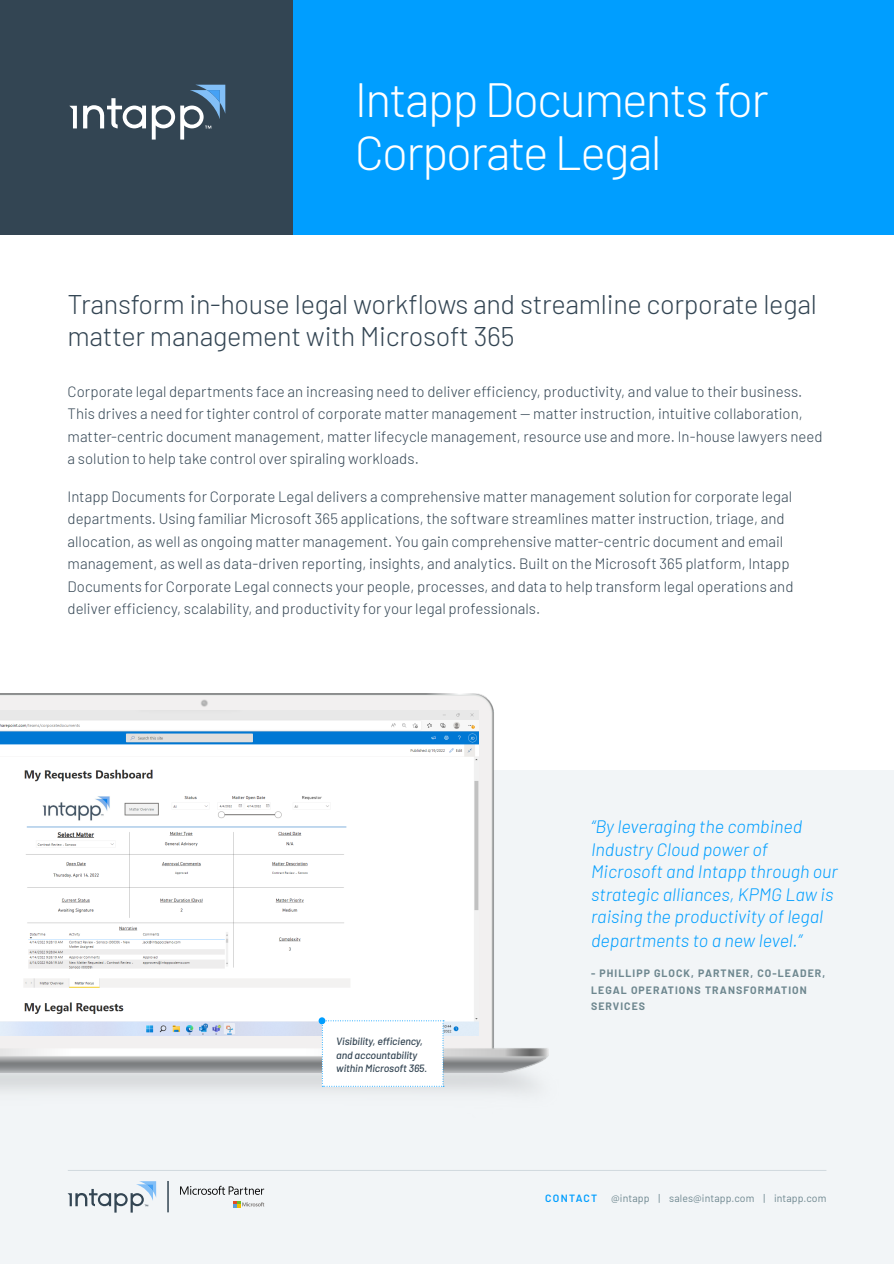
<style>
.page{position:relative;width:894px;height:1264px;background:#fff}
.page>*{position:absolute;margin:0;border:0;box-sizing:border-box;transform-origin:0 0}
.head{font:300 48px/52.5px "Barlow";letter-spacing:-.035em;color:#fff}
.title_subtitle{font:300 27px/31.5px "Barlow";letter-spacing:-.01em;color:#334553}
.body{font:italic 300 18px/22.8px "Barlow";color:#009eff}
.intro{font:300 15px/22.5px "Barlow";color:#334553}
.body-2{font:700 10.5px/16.5px "Barlow";letter-spacing:.1em;color:#6e878f}
.t1{font:italic 500 10.5px/13.5px "Barlow";letter-spacing:-.01em;color:#334553}
.t2{font:10.5px "Barlow";letter-spacing:.01em;color:#6e878f}
.s1{font-weight:600;color:#009eff}
</style>
<div class="page">
<div style="left:0;top:770px;width:893px;height:494px;background:#f2f5f7"></div>
<img style="left:0;top:693px;width:547px;height:379px">
<img style="left:0;top:711px;width:478px;height:324px">
<div style="left:322px;top:1020px;width:122px;height:67px;background:#fff"></div>
<div style="left:318px;top:1017px;width:7px;height:7px;background:#009eff;border-radius:50%"></div>
<div style="left:291px;top:0;width:602px;height:234px;background:#009eff"></div>
<div style="left:0;top:0;width:292px;height:234px;background:#334553"></div>
<svg style="left:69px;top:106px;width:8px;height:22px"></svg>
<svg style="left:83px;top:98px;width:63px;height:30px"></svg>
<svg style="left:152px;top:85px;width:73px;height:55px"></svg>
<hr style="left:68px;top:1170px;width:758px;height:1px;background:#d1d9de">
<svg style="left:180px;top:1185px;width:84px;height:9px"></svg>
<svg style="left:234px;top:1201px;width:30px;height:6px"></svg>
<svg style="left:68px;top:1181px;width:88px;height:31px"></svg>
<hr style="left:167px;top:1181px;width:2px;height:31px;background:#334553">
<p class="head" style="left:354px;top:70px;width:415px">Intapp Documents for<br>Corporate Legal</p>
<p class="title_subtitle" style="left:68px;top:287px;width:750px">Transform in-house legal workflows and streamline corporate legal matter management with Microsoft 365</p>
<p class="intro" style="left:68px;top:379px;width:756px">Corporate legal departments face an increasing need to deliver efficiency, productivity, and value to their business.<br>This drives a need for tighter control of corporate matter management — matter instruction, intuitive collaboration, matter-centric document management, matter lifecycle management, resource use and more. In-house lawyers need a solution to help take control over spiraling workloads.</p>
<p class="intro" style="left:68px;top:484px;width:727px">Intapp Documents for Corporate Legal delivers a comprehensive matter management solution for corporate legal departments. Using familiar Microsoft 365 applications, the software streamlines matter instruction, triage, and allocation, as well as ongoing matter management. You gain comprehensive matter-centric document and email management, as well as data-driven reporting, insights, and analytics. Built on the Microsoft 365 platform, Intapp Documents for Corporate Legal connects your people, processes, and data to help transform legal operations and deliver efficiency, scalability, and productivity for your legal professionals.</p>
<p class="t1" style="left:336px;top:1034px;width:92px">Visibility, efficiency, and accountability within Microsoft 365.</p>
<p class="body" style="left:591px;top:814px;width:248px">“By leveraging the combined<br>Industry Cloud power of<br>Microsoft and Intapp through our strategic alliances, KPMG Law is raising the productivity of legal departments to a new level.”</p>
<p class="body-2" style="left:591px;top:964px;width:235px">- PHILLIPP GLOCK, PARTNER, CO-LEADER,<br>LEGAL OPERATIONS TRANSFORMATION<br>SERVICES</p>
<p class="t2" style="left:545px;top:1190px;width:282px"><span class="s1">CONTACT</span> @intapp | sales@intapp.com | intapp.com</p>
</div>
